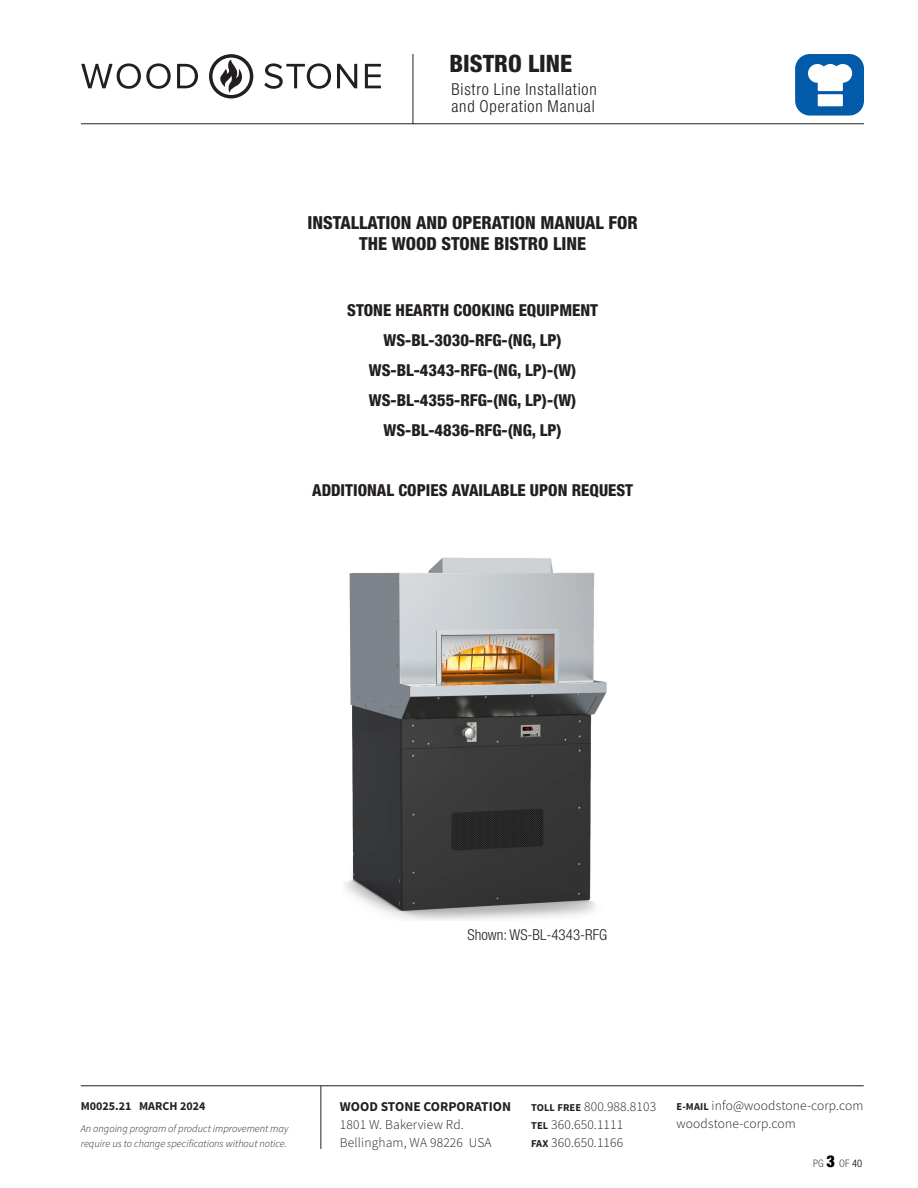
<style>
.page{position:relative;width:918px;height:1188px;background:#fff}
.page>*{position:absolute;margin:0;border:0;box-sizing:border-box;transform-origin:0 0}
.section__TOC_trigger{font:800 condensed 24px "Helvetica Neue LT Std";color:#231f20}
.page_head__inside_cvr{font:800 condensed 18px/21px "Helvetica Neue LT Std";color:#231f20;text-align:center}
.model_product_name__inside_cvr{font:800 condensed 16.5px "Helvetica Neue LT Std";color:#231f20}
.t1{font:300 condensed 16.5px/17.2px "Helvetica Neue LT Std";letter-spacing:.05em;color:#231f20}
.callouts{font:300 condensed 15px "Helvetica Neue LT Std";color:#231f20}
.t2{font:300 13.5px/18px "Source Sans Pro";letter-spacing:.01em;color:#231f20}
.t3{font:700 13.5px "Source Sans Pro";color:#231f20}
.t4{font:700 12px "Source Sans Pro";color:#231f20}
.t5{font:italic 300 10.5px/15px "Source Sans Pro";color:#231f20}
.t6{font:300 condensed 10.35px "Helvetica Neue LT Std";color:#524a47}
.s1{font-weight:700;font-size:10.5px}
.s2{font-weight:900;font-size:16.35px;color:#000}
.s3{color:#000}
</style>
<div class="page">
<hr style="left:81px;top:123px;width:783px;height:1px;background:#231f20">
<svg style="left:81px;top:54px;width:300px;height:45px"></svg>
<hr style="left:413px;top:54px;width:1px;height:70px;background:#231f20">
<hr style="left:81px;top:1085px;width:783px;height:1px;background:#231f20">
<hr style="left:320px;top:1086px;width:1px;height:63px;background:#231f20">
<div style="left:795px;top:54px;width:69px;height:62px;background:#015ba9;border-radius:15px"></div>
<div style="left:818px;top:94px;width:25px;height:12px;background:#fff"></div>
<svg style="left:808px;top:64px;width:44px;height:27px"></svg>
<img style="left:345px;top:557px;width:262px;height:364px">
<p class="section__TOC_trigger" style="left:449px;top:48px;width:124px">BISTRO LINE</p>
<p class="t1" style="left:451px;top:80px;width:147px">Bistro Line Installation and Operation Manual</p>
<p class="page_head__inside_cvr" style="left:307px;top:212px;width:332px">INSTALLATION AND OPERATION MANUAL FOR<br>THE WOOD STONE BISTRO LINE</p>
<p class="model_product_name__inside_cvr" style="left:347px;top:300px;width:252px">STONE HEARTH COOKING EQUIPMENT</p>
<p class="model_product_name__inside_cvr" style="left:384px;top:330px;width:180px">WS-BL-3030-RFG-(NG, LP)</p>
<p class="model_product_name__inside_cvr" style="left:369px;top:360px;width:209px">WS-BL-4343-RFG-(NG, LP)-(W)</p>
<p class="model_product_name__inside_cvr" style="left:369px;top:390px;width:209px">WS-BL-4355-RFG-(NG, LP)-(W)</p>
<p class="model_product_name__inside_cvr" style="left:384px;top:420px;width:180px">WS-BL-4836-RFG-(NG, LP)</p>
<p class="model_product_name__inside_cvr" style="left:312px;top:480px;width:322px">ADDITIONAL COPIES AVAILABLE UPON REQUEST</p>
<p class="callouts" style="left:468px;top:926px;width:141px">Shown: WS-BL-4343-RFG</p>
<p class="t4" style="left:81px;top:1098px;width:126px">M0025.21 MARCH 2024</p>
<p class="t5" style="left:81px;top:1121px;width:209px">An ongoing program of product improvement may require us to change specifications without notice.</p>
<p class="t3" style="left:340px;top:1098px;width:173px">WOOD STONE CORPORATION</p>
<p class="t2" style="left:340px;top:1116px;width:153px">1801 W. Bakerview Rd.<br>Bellingham, WA 98226 USA</p>
<p class="t2" style="left:531px;top:1097px;width:127px"><span class="s1">TOLL FREE</span> 800.988.8103<br><span class="s1">TEL</span> 360.650.1111<br><span class="s1">FAX</span> 360.650.1166</p>
<p class="t2" style="left:677px;top:1097px;width:189px"><span class="s1">E-MAIL</span> info@woodstone-corp.com woodstone-corp.com</p>
<p class="t6" style="left:813px;top:1157px;width:50px">PG <span class="s2">3</span> OF <span class="s3">40</span></p>
</div>
